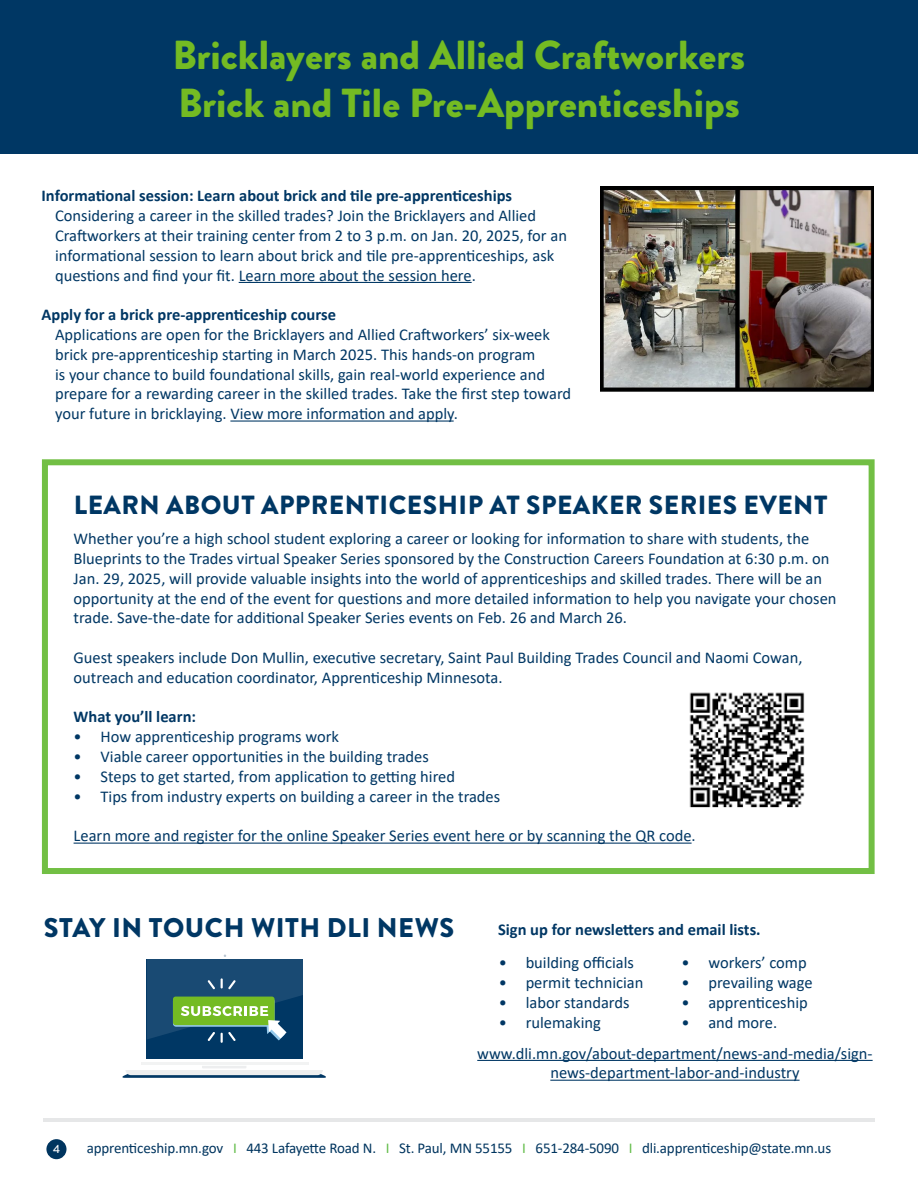
<style>
.page{position:relative;width:918px;height:1188px;background:#fff}
.page>*{position:absolute;margin:0;border:0;box-sizing:border-box;transform-origin:0 0}
.t1{font:900 40.5px/48px "Brandon Grotesque";color:#74bb23}
.t2{font:900 27px "Brandon Grotesque";letter-spacing:.02em;color:#003764}
.t3{font:900 26.25px "Brandon Grotesque";letter-spacing:.02em;color:#003764}
.t4{font:16.5px/19.8px "Calibri";color:#003764}
.t5{font:700 16.5px "Calibri";color:#003764}
.t6{font:15px "Calibri";letter-spacing:-.01em;color:#00355f}
.t7{font:500 11.85px "Brandon Grotesque";color:#fff}
.s1{color:#60bb46}
</style>
<div class="page">
<div style="left:46px;top:1139px;width:21px;height:20px;background:#00355f;border-radius:50%"></div>
<hr style="left:43px;top:1118px;width:832px;height:4px;background:#e6e7e8">
<div style="left:42px;top:459px;width:833px;height:415px;border:6px solid #72bf44"></div>
<img style="left:689px;top:692px;width:116px;height:116px">
<img style="left:600px;top:186px;width:274px;height:205px">
<svg style="left:122px;top:954px;width:204px;height:124px"></svg>
<div style="left:0;top:0;width:918px;height:153px;background:#003764"></div>
<hr style="left:239px;top:282px;width:233px;height:1px;background:#003764">
<hr style="left:230px;top:421px;width:224px;height:1px;background:#003764">
<hr style="left:74px;top:843px;width:618px;height:1px;background:#003764">
<hr style="left:477px;top:1060px;width:396px;height:1px;background:#003764">
<hr style="left:550px;top:1080px;width:250px;height:1px;background:#003764">
<h1 class="t1" style="left:173px;top:31px;width:574px">Bricklayers and Allied Craftworkers<br>Brick and Tile Pre-Apprenticeships</h1>
<p class="t5" style="left:42px;top:184px;width:472px">Informational session: Learn about brick and tile pre-apprenticeships</p>
<p class="t4" style="left:55px;top:205px;width:513px">Considering a career in the skilled trades? Join the Bricklayers and Allied Craftworkers at their training center from 2 to 3 p.m. on Jan. 20, 2025, for an informational session to learn about brick and tile pre-apprenticeships, ask questions and find your fit. Learn more about the session here.</p>
<p class="t5" style="left:42px;top:303px;width:296px">Apply for a brick pre-apprenticeship course</p>
<p class="t4" style="left:55px;top:324px;width:518px">Applications are open for the Bricklayers and Allied Craftworkers’ six-week brick pre-apprenticeship starting in March 2025. This hands-on program<br>is your chance to build foundational skills, gain real-world experience and prepare for a rewarding career in the skilled trades. Take the first step toward your future in bricklaying. View more information and apply.</p>
<h3 class="t3" style="left:74px;top:486px;width:755px">LEARN ABOUT APPRENTICESHIP AT SPEAKER SERIES EVENT</h3>
<p class="t4" style="left:74px;top:528px;width:765px">Whether you’re a high school student exploring a career or looking for information to share with students, the Blueprints to the Trades virtual Speaker Series sponsored by the Construction Careers Foundation at 6:30 p.m. on Jan. 29, 2025, will provide valuable insights into the world of apprenticeships and skilled trades. There will be an opportunity at the end of the event for questions and more detailed information to help you navigate your chosen trade. Save-the-date for additional Speaker Series events on Feb. 26 and March 26.</p>
<p class="t4" style="left:74px;top:647px;width:731px">Guest speakers include Don Mullin, executive secretary, Saint Paul Building Trades Council and Naomi Cowan, outreach and education coordinator, Apprenticeship Minnesota.</p>
<p class="t5" style="left:74px;top:705px;width:124px">What you’ll learn:</p>
<p class="t4" style="left:74px;top:726px;width:267px">• How apprenticeship programs work</p>
<p class="t4" style="left:74px;top:746px;width:357px">• Viable career opportunities in the building trades</p>
<p class="t4" style="left:74px;top:766px;width:383px">• Steps to get started, from application to getting hired</p>
<p class="t4" style="left:74px;top:786px;width:428px">• Tips from industry experts on building a career in the trades</p>
<p class="t4" style="left:74px;top:825px;width:624px">Learn more and register for the online Speaker Series event here or by scanning the QR code.</p>
<h2 class="t2" style="left:44px;top:908px;width:412px">STAY IN TOUCH WITH DLI NEWS</h2>
<p class="t5" style="left:498px;top:918px;width:264px">Sign up for newsletters and email lists.</p>
<p class="t4" style="left:499px;top:953px;width:137px">• building officials</p>
<p class="t4" style="left:499px;top:972px;width:146px">• permit technician</p>
<p class="t4" style="left:499px;top:992px;width:132px">• labor standards</p>
<p class="t4" style="left:499px;top:1012px;width:104px">• rulemaking</p>
<p class="t4" style="left:681px;top:953px;width:127px">• workers’ comp</p>
<p class="t4" style="left:681px;top:972px;width:133px">• prevailing wage</p>
<p class="t4" style="left:681px;top:992px;width:128px">• apprenticeship</p>
<p class="t4" style="left:477px;top:1007px;width:397px;line-height:30.6px;text-indent:204px">• and more. www.dli.mn.gov/about-department/news-and-media/sign-</p>
<p class="t4" style="left:550px;top:1063px;width:251px">news-department-labor-and-industry</p>
<p class="t7" style="left:53px;top:1141px;width:8px">4</p>
<p class="t6" style="left:87px;top:1138px;width:746px">apprenticeship.mn.gov <span class="s1">I</span> 443 Lafayette Road N. <span class="s1">I</span> St. Paul, MN 55155 <span class="s1">I</span> 651-284-5090 <span class="s1">I</span> dli.apprenticeship@state.mn.us</p>
</div>
